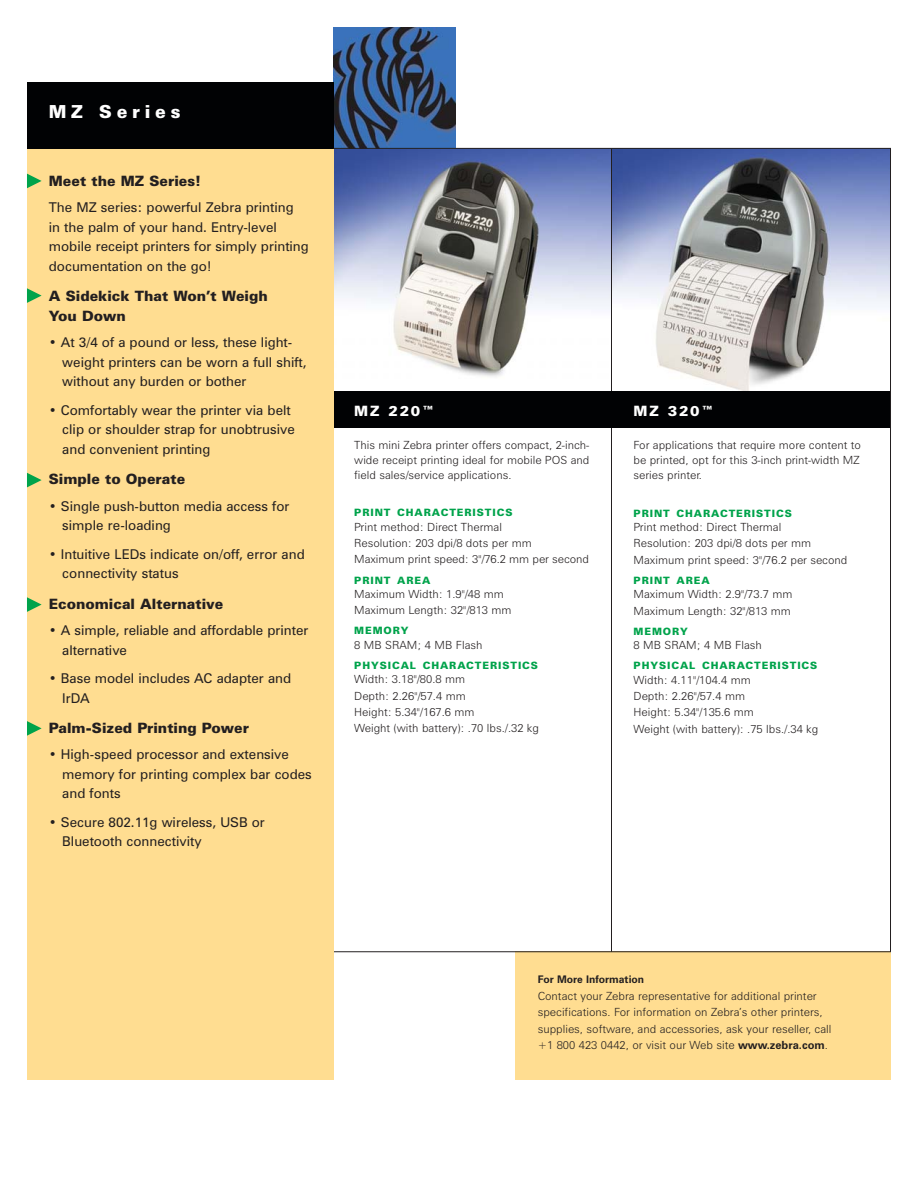
<style>
.page{position:relative;width:918px;height:1188px;background:#fff}
.page>*{position:absolute;margin:0;border:0;box-sizing:border-box;transform-origin:0 0}
.t1{font:900 18px "Zurich BT";letter-spacing:.265em;color:#fff}
.t2{font:900 14.25px/19.5px "Zurich BT";color:#231f20}
.t3{font:900 14.25px "Zurich BT";letter-spacing:.13em;color:#fff}
.t4{font:13.5px/19.5px "Zurich BT";color:#231f20}
.t5{font:300 11.25px/16.4px "Zurich BT";color:#231f20}
.t6{font:700 10.5px "Zurich BT";color:#231f20}
.t7{font:900 10.2px "Zurich BT";letter-spacing:.09em;color:#00a34b}
.s1{font-weight:700}
</style>
<div class="page">
<div style="left:516px;top:952px;width:375px;height:128px;background:#ffdd91"></div>
<hr style="left:333px;top:951px;width:558px;height:1px;background:#231f20">
<img style="left:612px;top:149px;width:278px;height:243px">
<svg style="left:334px;top:149px;width:277px;height:243px"></svg>
<hr style="left:611px;top:148px;width:1px;height:804px;background:#231f20">
<div style="left:333px;top:392px;width:558px;height:36px;background:#010204"></div>
<img style="left:334px;top:27px;width:121px;height:121px">
<div style="left:27px;top:138px;width:307px;height:942px;background:#ffdd91"></div>
<div style="left:27px;top:83px;width:307px;height:66px;background:#010204"></div>
<svg style="left:27px;top:174px;width:15px;height:14px"></svg>
<svg style="left:27px;top:288px;width:15px;height:15px"></svg>
<svg style="left:27px;top:473px;width:15px;height:14px"></svg>
<svg style="left:27px;top:597px;width:15px;height:15px"></svg>
<hr style="left:890px;top:148px;width:1px;height:804px;background:#231f20">
<hr style="left:334px;top:148px;width:557px;height:1px;background:#231f20">
<svg style="left:27px;top:721px;width:15px;height:15px"></svg>
<h1 class="t1" style="left:49px;top:105px;width:133px">MZ Series</h1>
<p class="t2" style="left:49px;top:172px;width:154px">Meet the MZ Series!</p>
<p class="t4" style="left:49px;top:199px;width:262px">The MZ series: powerful Zebra printing<br>in the palm of your hand. Entry-level mobile receipt printers for simply printing documentation on the go!</p>
<p class="t2" style="left:49px;top:288px;width:221px">A Sidekick That Won’t Weigh<br>You Down</p>
<p class="t4" style="left:62px;top:334px;width:246px;text-indent:-14px">• At 3/4 of a pound or less, these light&shy;weight printers can be worn a full shift, without any burden or bother</p>
<p class="t4" style="left:62px;top:401px;width:234px;text-indent:-14px">• Comfortably wear the printer via belt clip or shoulder strap for unobtrusive and convenient printing</p>
<p class="t2" style="left:49px;top:471px;width:138px">Simple to Operate</p>
<p class="t4" style="left:62px;top:497px;width:229px;text-indent:-14px">• Single push-button media access for simple re-loading</p>
<p class="t4" style="left:62px;top:545px;width:244px;text-indent:-14px">• Intuitive LEDs indicate on/off, error and connectivity status</p>
<p class="t2" style="left:49px;top:595px;width:176px">Economical Alternative</p>
<p class="t4" style="left:62px;top:622px;width:248px;text-indent:-14px">• A simple, reliable and affordable printer alternative</p>
<p class="t4" style="left:62px;top:670px;width:231px;text-indent:-14px">• Base model includes AC adapter and<br>IrDA</p>
<p class="t2" style="left:49px;top:720px;width:202px">Palm-Sized Printing Power</p>
<p class="t4" style="left:62px;top:746px;width:251px;text-indent:-14px">• High-speed processor and extensive memory for printing complex bar codes and fonts</p>
<p class="t4" style="left:62px;top:813px;width:204px;text-indent:-14px">• Secure 802.11g wireless, USB or<br>Bluetooth connectivity</p>
<p class="t3" style="left:354px;top:406px;width:81px">MZ 220™</p>
<p class="t5" style="left:354px;top:439px;width:237px;line-height:15px;text-align:justify">This mini Zebra printer offers compact, 2-inch&shy;wide receipt printing ideal for mobile POS and field sales/service applications.</p>
<p class="t7" style="left:354px;top:509px;width:160px">PRINT CHARACTERISTICS</p>
<p class="t5" style="left:354px;top:519px;width:236px">Print method: Direct Thermal<br>Resolution: 203 dpi/8 dots per mm<br>Maximum print speed: 3"/76.2 mm per second</p>
<p class="t7" style="left:354px;top:576px;width:78px">PRINT AREA</p>
<p class="t5" style="left:354px;top:587px;width:159px">Maximum Width: 1.9"/48 mm<br>Maximum Length: 32"/813 mm</p>
<p class="t7" style="left:354px;top:627px;width:56px">MEMORY</p>
<p class="t5" style="left:354px;top:638px;width:130px">8 MB SRAM; 4 MB Flash</p>
<p class="t7" style="left:354px;top:662px;width:185px">PHYSICAL CHARACTERISTICS</p>
<p class="t5" style="left:354px;top:672px;width:186px">Width: 3.18"/80.8 mm<br>Depth: 2.26"/57.4 mm<br>Height: 5.34"/167.6 mm<br>Weight (with battery): .70 lbs./.32 kg</p>
<p class="t3" style="left:634px;top:406px;width:81px">MZ 320™</p>
<p class="t5" style="left:634px;top:439px;width:229px;line-height:15px">For applications that require more content to be printed, opt for this 3-inch print-width MZ series printer.</p>
<p class="t7" style="left:634px;top:509px;width:160px">PRINT CHARACTERISTICS</p>
<p class="t5" style="left:634px;top:520px;width:215px">Print method: Direct Thermal<br>Resolution: 203 dpi/8 dots per mm<br>Maximum print speed: 3"/76.2 per second</p>
<p class="t7" style="left:634px;top:577px;width:78px">PRINT AREA</p>
<p class="t5" style="left:634px;top:587px;width:160px">Maximum Width: 2.9"/73.7 mm<br>Maximum Length: 32"/813 mm</p>
<p class="t7" style="left:634px;top:627px;width:56px">MEMORY</p>
<p class="t5" style="left:634px;top:638px;width:130px">8 MB SRAM; 4 MB Flash</p>
<p class="t7" style="left:634px;top:662px;width:185px">PHYSICAL CHARACTERISTICS</p>
<p class="t5" style="left:634px;top:672px;width:186px">Width: 4.11"/104.4 mm<br>Depth: 2.26"/57.4 mm<br>Height: 5.34"/135.6 mm<br>Weight (with battery): .75 lbs./.34 kg</p>
<p class="t6" style="left:538px;top:976px;width:108px">For More Information</p>
<p class="t5" style="left:538px;top:989px;width:295px">Contact your Zebra representative for additional printer specifications. For information on Zebra’s other printers, supplies, software, and accessories, ask your reseller, call +1 800 423 0442, or visit our Web site <span class="s1">www.zebra.com</span>.</p>
</div>
